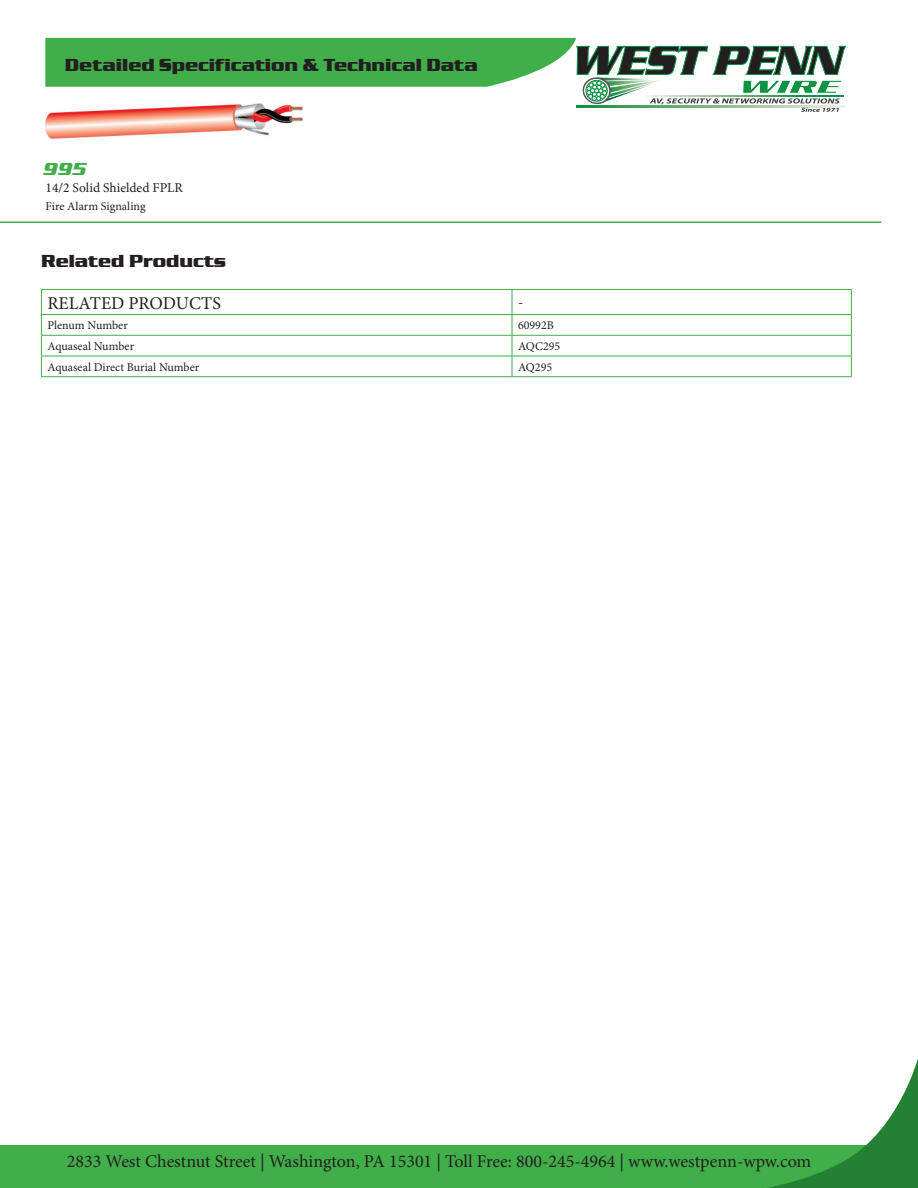
<style>
.page{position:relative;width:918px;height:1188px;background:#fff}
.page>*{position:absolute;margin:0;border:0;box-sizing:border-box;transform-origin:0 0}
.Renee_White_Bold{font:18px "Minion Pro";color:#231f20}
.t1{font:700 18px "Serpentine D";color:#231f20}
.StiboTableHeaderRow{font:18px "Minion Pro";color:#231f20}
.t2{font:italic 700 18px "Serpentine D";color:#40ae49}
.White_Bold{font:15px "Minion Pro";color:#231f20}
.t3{font:13.5px "Minion Pro";color:#231f20}
.plain{font:12px "Minion Pro";color:#231f20}
</style>
<div class="page">
<hr style="left:41px;top:335px;width:471px;height:1px;background:#40ae49">
<hr style="left:512px;top:335px;width:340px;height:1px;background:#40ae49">
<hr style="left:41px;top:356px;width:471px;height:1px;background:#40ae49">
<hr style="left:512px;top:356px;width:340px;height:1px;background:#40ae49">
<hr style="left:41px;top:376px;width:471px;height:1px;background:#40ae49">
<hr style="left:512px;top:376px;width:340px;height:1px;background:#40ae49">
<hr style="left:41px;top:289px;width:471px;height:1px;background:#40ae49">
<svg style="left:41px;top:290px;width:1px;height:86px"></svg>
<hr style="left:512px;top:289px;width:340px;height:1px;background:#40ae49">
<svg style="left:512px;top:290px;width:1px;height:86px"></svg>
<svg style="left:851px;top:290px;width:1px;height:86px"></svg>
<hr style="left:41px;top:314px;width:471px;height:1px;background:#40ae49">
<hr style="left:512px;top:314px;width:340px;height:1px;background:#40ae49">
<svg style="left:45px;top:38px;width:801px;height:74px"></svg>
<hr style="left:0;top:221px;width:881px;height:2px;background:#40ae49">
<div style="left:0;top:1146px;width:918px;height:42px;background:#40ae49"></div>
<svg style="left:746px;top:1058px;width:172px;height:130px"></svg>
<img style="left:46px;top:103px;width:256px;height:36px">
<p class="t1" style="left:65px;top:55px;width:414px">Detailed Specification &amp; Technical Data</p>
<p class="t2" style="left:43px;top:159px;width:45px">995</p>
<p class="plain" style="left:46px;top:198px;width:102px">Fire Alarm Signaling</p>
<p class="t3" style="left:46px;top:179px;width:139px">14/2 Solid Shielded FPLR</p>
<p class="t1" style="left:41px;top:251px;width:186px">Related Products</p>
<p class="StiboTableHeaderRow" style="left:47px;top:291px;width:175px">RELATED PRODUCTS</p>
<p class="White_Bold" style="left:518px;top:293px;width:7px">-</p>
<p class="plain" style="left:47px;top:317px;width:82px">Plenum Number</p>
<p class="plain" style="left:518px;top:317px;width:37px">60992B</p>
<p class="plain" style="left:47px;top:338px;width:88px">Aquaseal Number</p>
<p class="plain" style="left:518px;top:338px;width:44px">AQC295</p>
<p class="plain" style="left:47px;top:359px;width:153px">Aquaseal Direct Burial Number</p>
<p class="plain" style="left:518px;top:359px;width:36px">AQ295</p>
<p class="Renee_White_Bold" style="left:67px;top:1149px;width:746px">2833 West Chestnut Street | Washington, PA 15301 | Toll Free: 800-245-4964 | www.westpenn-wpw.com</p>
</div>
